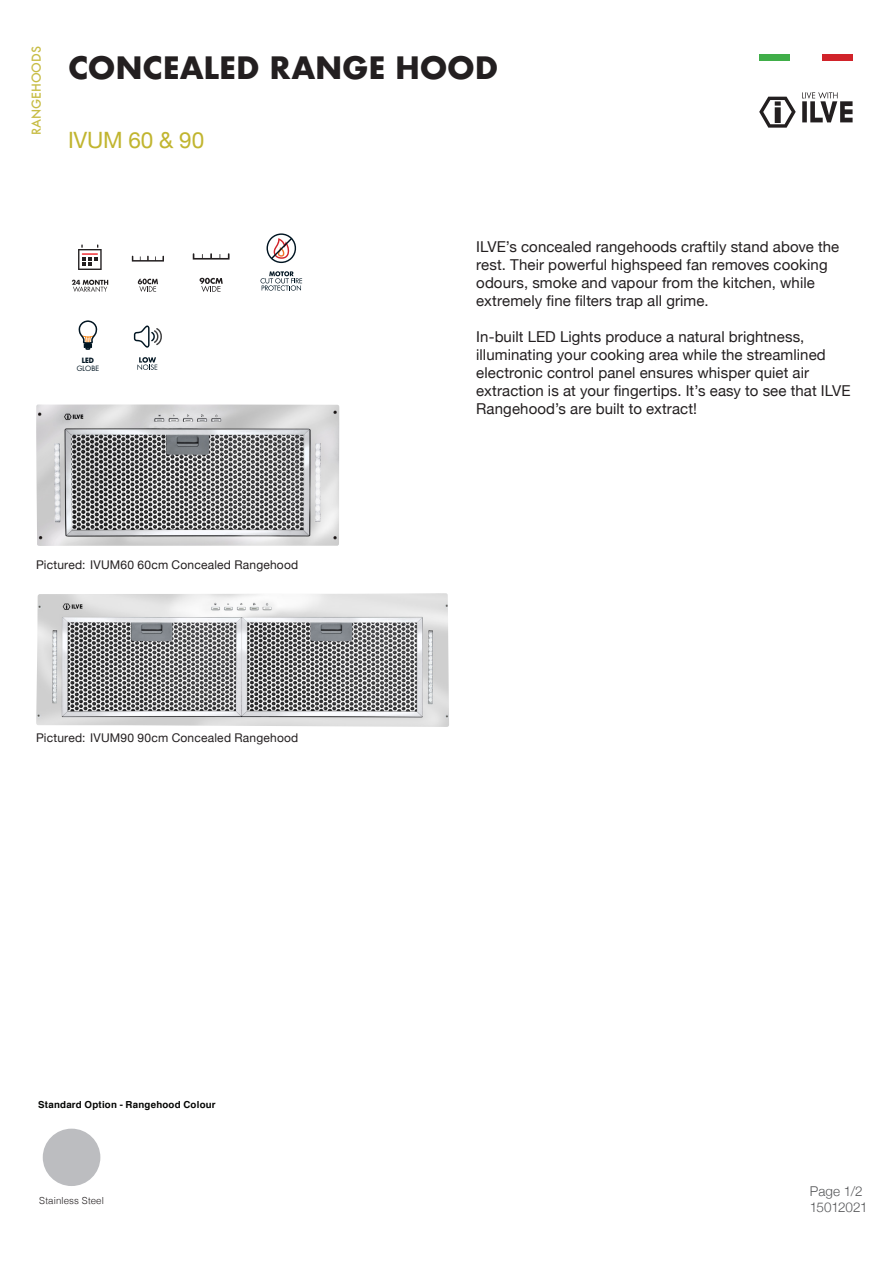
<style>
.page{position:relative;width:893px;height:1263px;background:#fff}
.page>*{position:absolute;margin:0;border:0;box-sizing:border-box;transform-origin:0 0}
.t1{font:700 30px "Futura";letter-spacing:-.01em;color:#231f20}
.t2{font:22.5px "Helvetica Neue";letter-spacing:-.01em;color:#c1b52f}
.t3{font:15px/18px "Helvetica Neue";letter-spacing:.005em;color:#231f20}
.t4{font:300 13.5px "Helvetica Neue";letter-spacing:-.025em;color:#57585a}
.t5{font:300 13.5px "Helvetica Neue";letter-spacing:-.005em;color:#57585a}
.Bullet_Points{font:12px "Helvetica Neue";letter-spacing:.015em;color:#231f20}
.t6{font:500 12px "Futura";color:#c1b52f}
.t7{font:700 9.75px "Helvetica";letter-spacing:.02em;color:#040503}
.t8{font:300 9.75px "Helvetica";letter-spacing:.015em;color:#231f20}
.t9{font:7.05px/7.5px "Futura";color:#001522;text-align:center}
.s1{font-weight:700}
</style>
<div class="page">
<svg style="left:759px;top:92px;width:94px;height:36px"></svg>
<div style="left:821px;top:54px;width:32px;height:6px;background:#d1232a"></div>
<div style="left:759px;top:54px;width:31px;height:6px;background:#40ae49"></div>
<div style="left:43px;top:1129px;width:57px;height:57px;background:#bcbdc0;border-radius:50%"></div>
<svg style="left:78px;top:320px;width:20px;height:30px"></svg>
<svg style="left:72px;top:280px;width:36px;height:12px"></svg>
<svg style="left:78px;top:244px;width:24px;height:26px"></svg>
<svg style="left:260px;top:271px;width:42px;height:20px"></svg>
<svg style="left:267px;top:233px;width:30px;height:30px"></svg>
<svg style="left:138px;top:279px;width:20px;height:13px"></svg>
<svg style="left:132px;top:256px;width:32px;height:6px"></svg>
<svg style="left:200px;top:278px;width:23px;height:14px"></svg>
<svg style="left:193px;top:253px;width:37px;height:7px"></svg>
<svg style="left:134px;top:325px;width:28px;height:23px"></svg>
<svg style="left:137px;top:357px;width:20px;height:13px"></svg>
<img style="left:36px;top:593px;width:413px;height:134px">
<img style="left:36px;top:404px;width:303px;height:142px">
<p class="t6" style="left:28px;top:135px;width:91px;rotate:-90deg">RANGEHOODS</p>
<p class="t1" style="left:68px;top:46px;width:432px">CONCEALED RANGE HOOD</p>
<p class="t2" style="left:68px;top:124px;width:138px">IVUM 60 &amp; 90</p>
<p class="t9" style="left:77px;top:357px;width:24px"><span class="s1">LED<br></span>GLOBE</p>
<p class="Bullet_Points" style="left:36px;top:556px;width:264px">Pictured: IVUM60 60cm Concealed Rangehood</p>
<p class="Bullet_Points" style="left:36px;top:729px;width:264px">Pictured: IVUM90 90cm Concealed Rangehood</p>
<p class="t7" style="left:38px;top:1096px;width:179px">Standard Option - Rangehood Colour</p>
<p class="t8" style="left:39px;top:1192px;width:66px">Stainless Steel</p>
<p class="t3" style="left:476px;top:238px;width:365px">ILVE’s concealed rangehoods craftily stand above the rest. Their powerful highspeed fan removes cooking odours, smoke and vapour from the kitchen, while extremely fine filters trap all grime.</p>
<p class="t3" style="left:476px;top:328px;width:376px">In-built LED Lights produce a natural brightness, illuminating your cooking area while the streamlined electronic control panel ensures whisper quiet air extraction is at your fingertips. It’s easy to see that ILVE Rangehood’s are built to extract!</p>
<p class="t5" style="left:810px;top:1180px;width:54px">Page 1/2</p>
<p class="t4" style="left:810px;top:1197px;width:59px">15012021</p>
</div>
